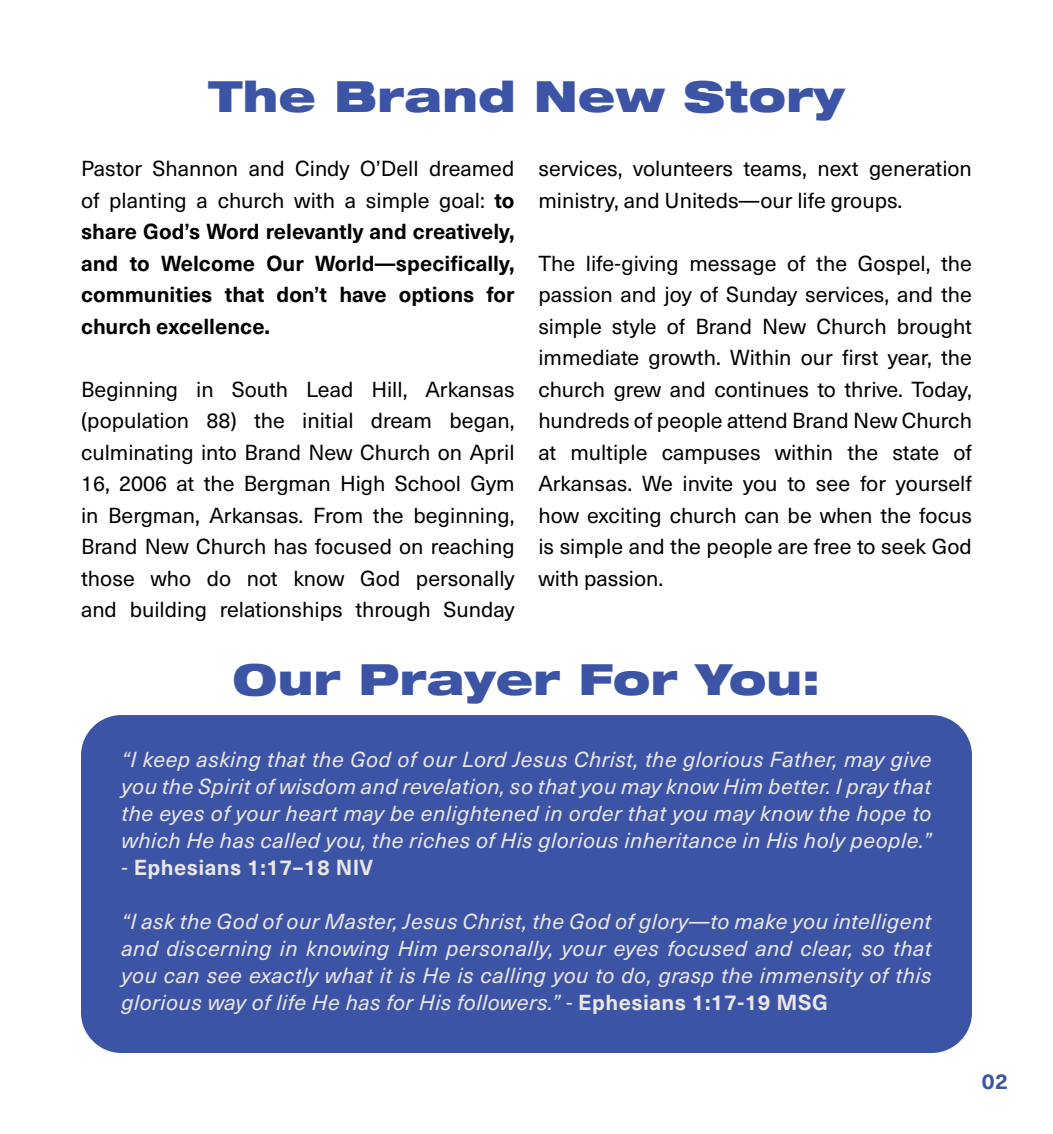
<style>
.page{position:relative;width:1053px;height:1134px;background:#fff}
.page>*{position:absolute;margin:0;border:0;box-sizing:border-box;transform-origin:0 0}
.t1{font:900 expanded 42.75px "Helvetica Neue LT Com";letter-spacing:.01em;color:#3b54a6}
.t2{font:21.38px/31.5px "Neue Haas Unica W1 G";color:#000;text-align:justify}
.t3{font:italic 21.38px/27px "Neue Haas Unica W1 G";letter-spacing:.02em;color:#ebe6e3;text-align:justify}
.t4{font:700 21.38px/31.5px "Neue Haas Unica W1 G";color:#000;text-align:justify}
.t5{font:700 21.38px "Neue Haas Unica W1 G";letter-spacing:.02em;color:#ebe6e3}
.t6{font:700 21.38px "Neue Haas Unica W1 G";color:#3b54a6}
.s1{font-weight:400}
.s2{font-style:normal}
.s3{font-weight:700;font-style:normal}
</style>
<div class="page">
<div style="left:81px;top:715px;width:891px;height:338px;background:#3b54a6;border-radius:40px"></div>
<h1 class="t1" style="left:208px;top:68px;width:638px">The Brand New Story</h1>
<p class="t4" style="left:81px;top:152px;width:435px"><span class="s1">Pastor Shannon and Cindy O’Dell dreamed of planting a church with a simple goal:</span> to share God’s Word relevantly and creatively, and to Welcome Our World—specifically, communities that don’t have options for church excellence.</p>
<p class="t2" style="left:81px;top:372px;width:435px">Beginning in South Lead Hill, Arkansas (population 88) the initial dream began, culminating into Brand New Church on April 16, 2006 at the Bergman High School Gym in Bergman, Arkansas. From the beginning, Brand New Church has focused on reaching those who do not know God personally and building relationships through Sunday</p>
<p class="t2" style="left:538px;top:152px;width:435px">services, volunteers teams, next generation ministry, and Uniteds—our life groups.</p>
<p class="t2" style="left:538px;top:246px;width:435px">The life-giving message of the Gospel, the passion and joy of Sunday services, and the simple style of Brand New Church brought immediate growth. Within our first year, the church grew and continues to thrive. Today, hundreds of people attend Brand New Church at multiple campuses within the state of Arkansas. We invite you to see for yourself how exciting church can be when the focus is simple and the people are free to seek God with passion.</p>
<h1 class="t1" style="left:233px;top:652px;width:589px">Our Prayer For You:</h1>
<p class="t3" style="left:122px;top:744px;width:812px">“I keep asking that the God of our Lord Jesus Christ, the glorious Father, may give you the Spirit of wisdom and revelation, so that you may know Him better. I pray that the eyes of your heart may be enlightened in order that you may know the hope to which He has called you, the riches of His glorious inheritance in His holy people.”</p>
<p class="t5" style="left:122px;top:851px;width:253px"><span class="s1">-</span> Ephesians 1:17–18 NIV</p>
<p class="t3" style="left:122px;top:906px;width:812px">“I ask the God of our Master, Jesus Christ, the God of glory—to make you intelligent and discerning in knowing Him personally, your eyes focused and clear, so that you can see exactly what it is He is calling you to do, grasp the immensity of this glorious way of life He has for His followers.” <span class="s2">-</span> <span class="s3">Ephesians 1:17-19 MSG</span></p>
<p class="t6" style="left:982px;top:1065px;width:28px">02</p>
</div>
